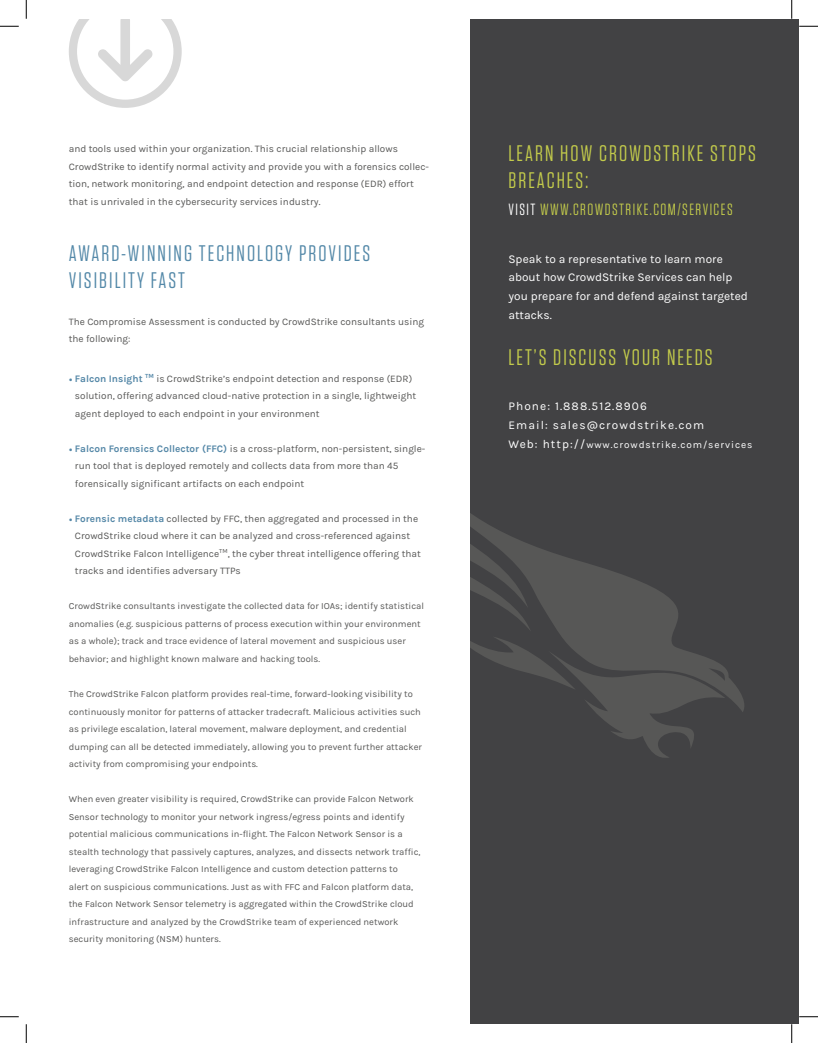
<style>
.page{position:relative;width:818px;height:1043px;background:#fff}
.page>*{position:absolute;margin:0;border:0;box-sizing:border-box;transform-origin:0 0}
.t1{font:22.5px/27px "Tungsten";letter-spacing:.09em;color:#c3cb4b}
.t2{font:22.5px/27px "Tungsten";letter-spacing:.09em;color:#5388a8}
.t3{font:16.25px "Tungsten";letter-spacing:.09em;color:#c3cb4b}
.t4{font:11.88px/18.8px "Karla";color:#fff}
.t5{font:11.88px "Karla";letter-spacing:.09em;color:#fff}
.t6{font:10px/17.5px "Karla";color:#585857}
.t7{font:10px "Karla";letter-spacing:.09em;color:#fff}
.t8{font:9.38px/17.5px "Karla";color:#585857}
.s1{font-family:"Minion Pro";color:#5487a7}
.s2{font-weight:700;color:#5487a7}
.s3{color:#fff}
.s4{font-size:11.88px}
</style>
<div class="page">
<div style="left:444px;top:19px;width:354px;height:1004px;background:#424244"></div>
<svg style="left:596px;top:712px;width:98px;height:46px"></svg>
<svg style="left:470px;top:513px;width:274px;height:199px"></svg>
<div style="left:19px;top:19px;width:451px;height:1004px;background:#fff"></div>
<svg style="left:69px;top:19px;width:113px;height:89px"></svg>
<svg style="left:0;top:25px;width:19px;height:2px"></svg>
<svg style="left:799px;top:25px;width:19px;height:2px"></svg>
<svg style="left:0;top:1016px;width:19px;height:1px"></svg>
<svg style="left:799px;top:1016px;width:19px;height:1px"></svg>
<svg style="left:25px;top:0;width:2px;height:19px"></svg>
<svg style="left:25px;top:1024px;width:2px;height:18px"></svg>
<svg style="left:791px;top:0;width:1px;height:19px"></svg>
<svg style="left:791px;top:1024px;width:1px;height:18px"></svg>
<p class="t6" style="left:69px;top:140px;width:361px">and tools used within your organization. This crucial relationship allows CrowdStrike to identify normal activity and provide you with a forensics collec&shy;tion, network monitoring, and endpoint detection and response (EDR) effort that is unrivaled in the cybersecurity services industry.</p>
<p class="t2" style="left:69px;top:240px;width:303px">AWARD-WINNING TECHNOLOGY PROVIDES<br>VISIBILITY FAST</p>
<p class="t6" style="left:69px;top:312px;width:357px">The Compromise Assessment is conducted by CrowdStrike consultants using the following:</p>
<p class="t6" style="left:75px;top:370px;width:342px;text-indent:-6px"><span class="s1">•</span> <span class="s2">Falcon Insight</span> <sup>TM</sup> is CrowdStrike’s endpoint detection and response (EDR) solution, offering advanced cloud-native protection in a single, lightweight agent deployed to each endpoint in your environment</p>
<p class="t6" style="left:75px;top:440px;width:352px;text-indent:-6px"><span class="s1">•</span> <span class="s2">Falcon Forensics Collector (FFC)</span> is a cross-platform, non-persistent, single&shy;run tool that is deployed remotely and collects data from more than 45 forensically significant artifacts on each endpoint</p>
<p class="t6" style="left:75px;top:510px;width:347px;text-indent:-6px"><span class="s1">•</span> <span class="s2">Forensic metadata</span> collected by FFC, then aggregated and processed in the CrowdStrike cloud where it can be analyzed and cross-referenced against CrowdStrike Falcon Intelligence<sup>TM</sup>, the cyber threat intelligence offering that tracks and identifies adversary TTPs</p>
<p class="t8" style="left:69px;top:597px;width:357px">CrowdStrike consultants investigate the collected data for IOAs; identify statistical anomalies (e.g. suspicious patterns of process execution within your environment as a whole); track and trace evidence of lateral movement and suspicious user behavior; and highlight known malware and hacking tools.</p>
<p class="t8" style="left:69px;top:685px;width:355px">The CrowdStrike Falcon platform provides real-time, forward-looking visibility to continuously monitor for patterns of attacker tradecraft. Malicious activities such as privilege escalation, lateral movement, malware deployment, and credential dumping can all be detected immediately, allowing you to prevent further attacker activity from compromising your endpoints.</p>
<p class="t8" style="left:69px;top:790px;width:353px">When even greater visibility is required, CrowdStrike can provide Falcon Network Sensor technology to monitor your network ingress/egress points and identify potential malicious communications in-flight. The Falcon Network Sensor is a stealth technology that passively captures, analyzes, and dissects network traffic, leveraging CrowdStrike Falcon Intelligence and custom detection patterns to<br>alert on suspicious communications. Just as with FFC and Falcon platform data, the Falcon Network Sensor telemetry is aggregated within the CrowdStrike cloud infrastructure and analyzed by the CrowdStrike team of experienced network security monitoring (NSM) hunters.</p>
<p class="t1" style="left:508px;top:140px;width:249px">LEARN HOW CROWDSTRIKE STOPS<br>BREACHES:</p>
<p class="t3" style="left:508px;top:201px;width:226px"><span class="s3">VISIT</span> WWW.CROWDSTRIKE.COM/SERVICES</p>
<p class="t4" style="left:508px;top:249px;width:241px">Speak to a representative to learn more about how CrowdStrike Services can help you prepare for and defend against targeted attacks.</p>
<p class="t1" style="left:508px;top:343px;width:206px">LET’S DISCUSS YOUR NEEDS</p>
<p class="t5" style="left:508px;top:400px;width:140px">Phone: 1.888.512.8906</p>
<p class="t5" style="left:508px;top:418px;width:197px">Email: sales@crowdstrike.com</p>
<p class="t7" style="left:508px;top:439px;width:245px"><span class="s4">Web: http://</span>www.crowdstrike.com/services</p>
</div>
